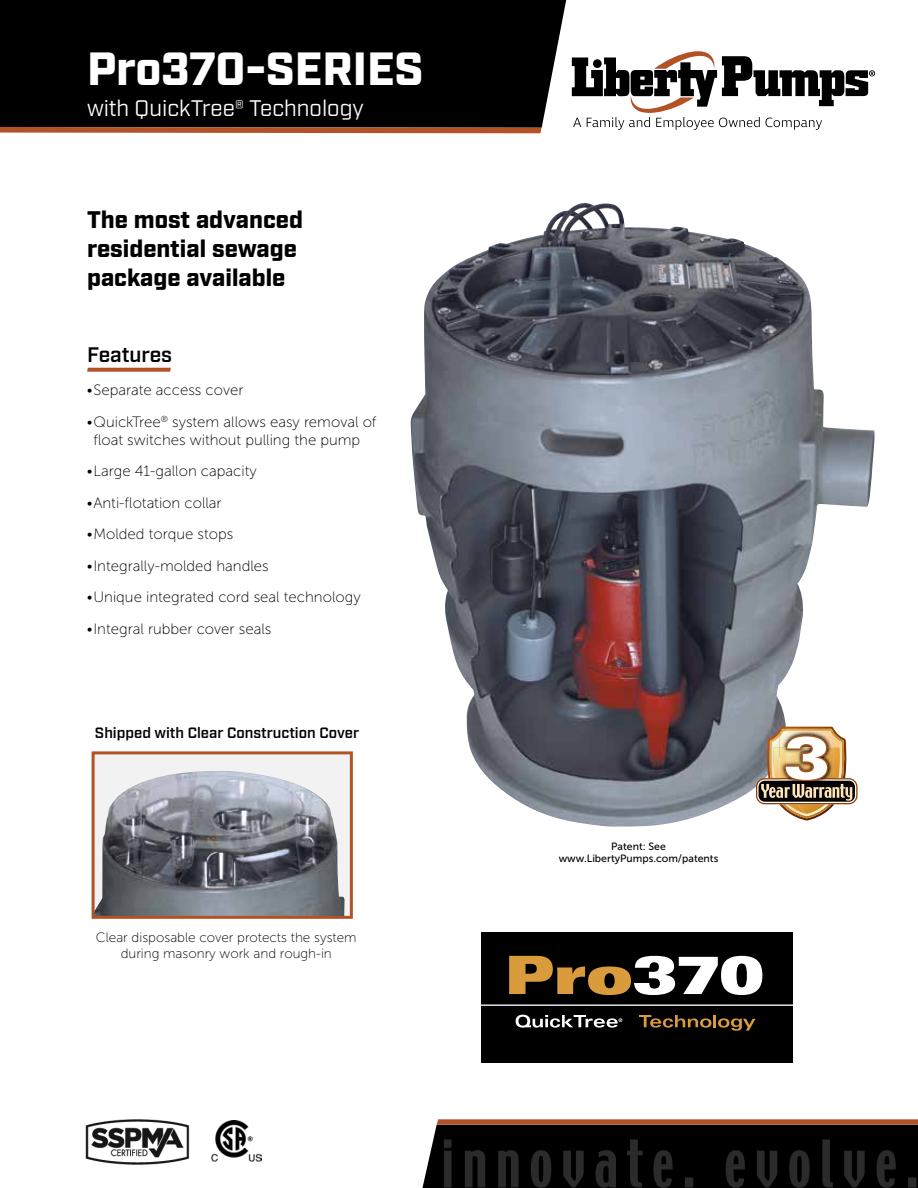
<style>
.page{position:relative;width:918px;height:1188px;background:#fff}
.page>*{position:absolute;margin:0;border:0;box-sizing:border-box;transform-origin:0 0}
.t1{font:900 46.5px "Industry";letter-spacing:-.005em;color:#fff}
.t2{font:900 24px/28.8px "Industry";color:#000}
.t3{font:22.5px "Industry";color:#fff}
.t4{font:600 21px "Industry";letter-spacing:-.005em;color:#000}
.t5{font:15px/18px "Museo Sans 100";color:#000}
.t6{font:600 15px "Industry";color:#000}
.t7{font:13.5px/16.2px "Museo Sans 100";color:#000;text-align:center}
.t8{font:10.5px/12.6px "Museo Sans 500";color:#000;text-align:center}
</style>
<div class="page">
<img style="left:410px;top:203px;width:465px;height:624px">
<svg style="left:87px;top:368px;width:84px;height:4px"></svg>
<svg style="left:572px;top:51px;width:303px;height:79px"></svg>
<svg style="left:756px;top:778px;width:102px;height:26px"></svg>
<svg style="left:757px;top:779px;width:99px;height:24px"></svg>
<svg style="left:759px;top:781px;width:96px;height:21px"></svg>
<img style="left:761px;top:727px;width:91px;height:94px">
<div style="left:0;top:0;width:566px;height:127px;background:#000"></div>
<svg style="left:0;top:127px;width:542px;height:6px;background:#b15830"></svg>
<svg style="left:422px;top:1119px;width:496px;height:69px;background:#1d1613"></svg>
<img style="left:212px;top:1121px;width:49px;height:40px">
<img style="left:85px;top:1119px;width:105px;height:46px">
<div style="left:93px;top:753px;width:258px;height:164px;background:#f3f2f2"></div>
<img style="left:96px;top:771px;width:249px;height:144px">
<div style="left:92px;top:751px;width:261px;height:168px;border:3px solid #b25226"></div>
<div style="left:481px;top:933px;width:312px;height:130px;background:#000"></div>
<hr style="left:481px;top:1005px;width:316px;height:1px;background:#fff">
<svg style="left:639px;top:1015px;width:116px;height:16px"></svg>
<svg style="left:509px;top:956px;width:253px;height:39px"></svg>
<svg style="left:516px;top:1015px;width:106px;height:13px"></svg>
<h1 class="t1" style="left:87px;top:41px;width:338px">Pro370-SERIES</h1>
<h3 class="t3" style="left:87px;top:94px;width:278px">with QuickTree® Technology</h3>
<h2 class="t2" style="left:87px;top:207px;width:218px">The most advanced residential sewage package available</h2>
<h3 class="t4" style="left:87px;top:343px;width:87px">Features</h3>
<p class="t5" style="left:87px;top:381px;width:158px">•Separate access cover</p>
<p class="t5" style="left:93px;top:413px;width:285px;text-indent:-7px">•QuickTree<sup>®</sup> system allows easy removal of float switches without pulling the pump</p>
<p class="t5" style="left:87px;top:462px;width:172px">•Large 41-gallon capacity</p>
<p class="t5" style="left:87px;top:494px;width:137px">•Anti-flotation collar</p>
<p class="t5" style="left:87px;top:525px;width:148px">•Molded torque stops</p>
<p class="t5" style="left:87px;top:557px;width:183px">•Integrally-molded handles</p>
<p class="t5" style="left:87px;top:588px;width:276px">•Unique integrated cord seal technology</p>
<p class="t5" style="left:87px;top:620px;width:186px">•Integral rubber cover seals</p>
<p class="t6" style="left:95px;top:724px;width:266px">Shipped with Clear Construction Cover</p>
<p class="t7" style="left:96px;top:929px;width:262px">Clear disposable cover protects the system during masonry work and rough-in</p>
<p class="t8" style="left:559px;top:840px;width:161px">Patent: See www.LibertyPumps.com/patents</p>
</div>
